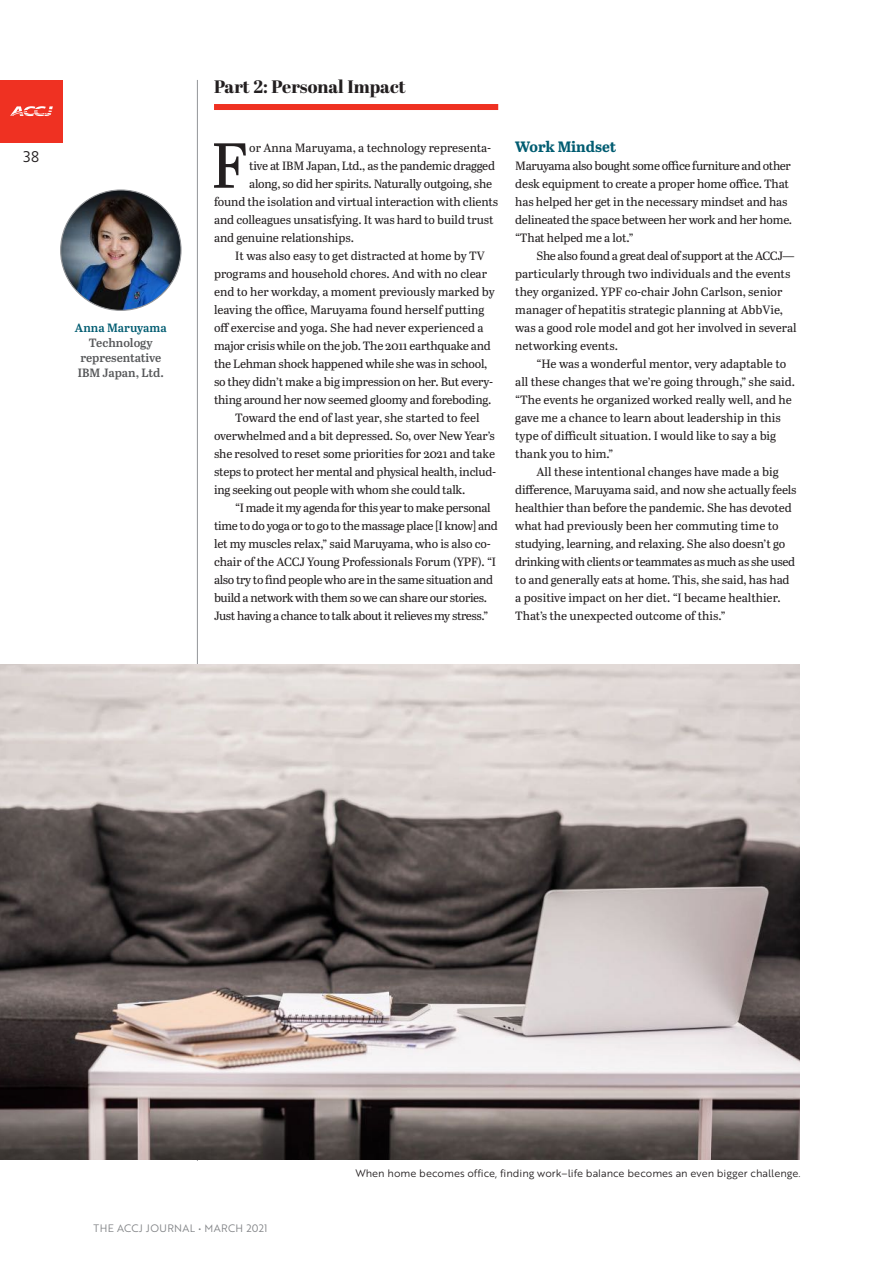
<style>
.page{position:relative;width:893px;height:1263px;background:#fff}
.page>*{position:absolute;margin:0;border:0;box-sizing:border-box;transform-origin:0 0}
.t1{font:63.45px "Abril Text";color:#231f20}
.t2{font:800 18px "Abril Display";color:#231f20}
.t3{font:700 15px "Abril Text";color:#015c71}
.t4{font:15px "Brother 1816 Book";color:#231f20}
.t5{font:12px/18px "Abril Text";letter-spacing:-.01em;color:#231f20}
.t6{font:12px "Abril Text";letter-spacing:-.03em;color:#231f20}
.t7{font:600 12px/15px "Abril Text";letter-spacing:-.005em;color:#57585a;text-align:center}
.t8{font:600 12px "Abril Text";color:#015c71}
.t9{font:10.5px "Brother 1816 Book";color:#231f20}
.t10{font:10.5px "Brother 1816 Book";letter-spacing:.035em;color:#808285}
</style>
<div class="page">
<div style="left:0;top:80px;width:63px;height:63px;background:#ef3122"></div>
<svg style="left:10px;top:106px;width:43px;height:10px"></svg>
<hr style="left:197px;top:80px;width:1px;height:1081px;background:#939598">
<div style="left:214px;top:104px;width:284px;height:6px;background:#ef3122"></div>
<img style="left:0;top:665px;width:799px;height:495px">
<img style="left:61px;top:190px;width:120px;height:120px;border-radius:60px">
<p class="t4" style="left:24px;top:146px;width:17px">38</p>
<p class="t8" style="left:75px;top:319px;width:93px">Anna Maruyama</p>
<p class="t7" style="left:78px;top:334px;width:88px">Technology representative<br>IBM Japan, Ltd.</p>
<h2 class="t2" style="left:214px;top:74px;width:193px">Part 2: Personal Impact</h2>
<h1 class="t1" style="left:211px;top:119px;width:38px">F</h1>
<p class="t5" style="left:249px;top:138px;width:244px">or Anna Maruyama, a technology representa-</p>
<p class="t5" style="left:249px;top:156px;width:247px">tive at IBM Japan, Ltd., as the pandemic dragged</p>
<p class="t5" style="left:249px;top:174px;width:244px">along, so did her spirits. Naturally outgoing, she</p>
<p class="t5" style="left:214px;top:192px;width:286px">found the isolation and virtual interaction with clients</p>
<p class="t5" style="left:214px;top:210px;width:281px">and colleagues unsatisfying. It was hard to build trust</p>
<p class="t5" style="left:214px;top:228px;width:141px">and genuine relationships.</p>
<p class="t5" style="left:235px;top:246px;width:251px">It was also easy to get distracted at home by TV</p>
<p class="t5" style="left:214px;top:264px;width:275px">programs and household chores. And with no clear</p>
<p class="t5" style="left:214px;top:282px;width:282px">end to her workday, a moment previously marked by</p>
<p class="t5" style="left:214px;top:300px;width:272px">leaving the office, Maruyama found herself putting</p>
<p class="t5" style="left:214px;top:318px;width:271px">off exercise and yoga. She had never experienced a</p>
<p class="t5" style="left:214px;top:336px;width:278px">major crisis while on the job. The 2011 earthquake and</p>
<p class="t5" style="left:214px;top:354px;width:275px">the Lehman shock happened while she was in school,</p>
<p class="t5" style="left:214px;top:372px;width:281px">so they didn’t make a big impression on her. But every-</p>
<p class="t5" style="left:214px;top:390px;width:279px">thing around her now seemed gloomy and foreboding.</p>
<p class="t5" style="left:235px;top:408px;width:246px">Toward the end of last year, she started to feel</p>
<p class="t5" style="left:214px;top:426px;width:282px">overwhelmed and a bit depressed. So, over New Year’s</p>
<p class="t5" style="left:214px;top:444px;width:283px">she resolved to reset some priorities for 2021 and take</p>
<p class="t5" style="left:214px;top:462px;width:284px">steps to protect her mental and physical health, includ-</p>
<p class="t5" style="left:214px;top:480px;width:253px">ing seeking out people with whom she could talk.</p>
<p class="t6" style="left:235px;top:499px;width:257px">“I made it my agenda for this year to make personal</p>
<p class="t6" style="left:214px;top:517px;width:285px">time to do yoga or to go to the massage place [I know] and</p>
<p class="t5" style="left:214px;top:534px;width:278px">let my muscles relax,” said Maruyama, who is also co-</p>
<p class="t5" style="left:214px;top:552px;width:283px">chair of the ACCJ Young Professionals Forum (YPF). “I</p>
<p class="t6" style="left:214px;top:571px;width:281px">also try to find people who are in the same situation and</p>
<p class="t6" style="left:214px;top:589px;width:275px">build a network with them so we can share our stories.</p>
<p class="t6" style="left:214px;top:607px;width:276px">Just having a chance to talk about it relieves my stress.”</p>
<p class="t3" style="left:515px;top:135px;width:103px">Work Mindset</p>
<p class="t5" style="left:515px;top:156px;width:278px">Maruyama also bought some office furniture and other desk equipment to create a proper home office. That has helped her get in the necessary mindset and has delineated the space between her work and her home. “That helped me a lot.”</p>
<p class="t5" style="left:515px;top:246px;width:283px;text-indent:21px">She also found a great deal of support at the ACCJ— particularly through two individuals and the events they organized. YPF co-chair John Carlson, senior manager of hepatitis strategic planning at AbbVie, was a good role model and got her involved in several networking events.</p>
<p class="t5" style="left:515px;top:354px;width:281px;text-indent:21px">“He was a wonderful mentor, very adaptable to all these changes that we’re going through,” she said. “The events he organized worked really well, and he gave me a chance to learn about leadership in this type of difficult situation. I would like to say a big thank you to him.”</p>
<p class="t5" style="left:515px;top:462px;width:283px;text-indent:21px">All these intentional changes have made a big difference, Maruyama said, and now she actually feels healthier than before the pandemic. She has devoted what had previously been her commuting time to studying, learning, and relaxing. She also doesn’t go drinking with clients or teammates as much as she used to and generally eats at home. This, she said, has had a positive impact on her diet. “I became healthier.<br>That’s the unexpected outcome of this.”</p>
<p class="t10" style="left:94px;top:1220px;width:176px">THE ACCJ JOURNAL • MARCH 2021</p>
<p class="t9" style="left:355px;top:1165px;width:447px">When home becomes office, finding work–life balance becomes an even bigger challenge.</p>
</div>
